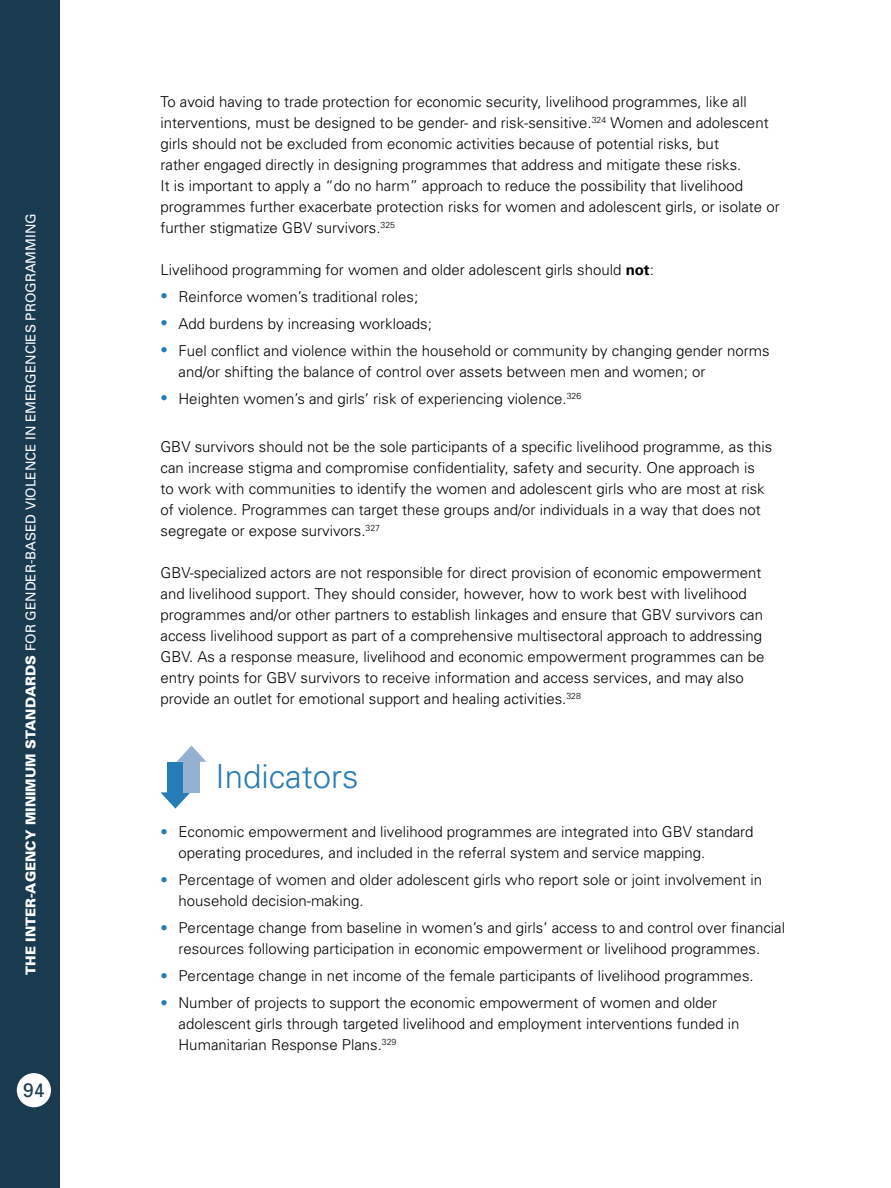
<style>
.page{position:relative;width:891px;height:1188px;background:#fff}
.page>*{position:absolute;margin:0;border:0;box-sizing:border-box;transform-origin:0 0}
.t1{font:300 33px "Univers";color:#267cb4}
.t2{font:19.5px "Univers";color:#1a3b4f}
.t3{font:300 15px/21px "Univers";color:#000}
.t4{font:13.5px "Univers";color:#fff}
.s1{font-weight:900}
.s2{font-weight:700}
.s3{font-weight:700;font-size:21px;color:#267cb4}
</style>
<div class="page">
<div style="left:0;top:0;width:60px;height:1188px;background:#1a3b4f"></div>
<div style="left:17px;top:1073px;width:34px;height:34px;background:#fff;border-radius:50%"></div>
<svg style="left:177px;top:746px;width:29px;height:16px"></svg>
<div style="left:167px;top:762px;width:16px;height:35px;background:#267cb4"></div>
<svg style="left:161px;top:792px;width:29px;height:17px"></svg>
<div style="left:183px;top:757px;width:16px;height:35px;background:#94b0d3"></div>
<p class="t4" style="left:22px;top:975px;width:763px;rotate:-90deg"><span class="s1">THE INTER-AGENCY MINIMUM STANDARDS</span> FOR GENDER-BASED VIOLENCE IN EMERGENCIES PROGRAMMING</p>
<h2 class="t2" style="left:23px;top:1078px;width:23px">94</h2>
<p class="t3" style="left:160px;top:90px;width:621px">To avoid having to trade protection for economic security, livelihood programmes, like all interventions, must be designed to be gender- and risk-sensitive.<sup>324</sup> Women and adolescent girls should not be excluded from economic activities because of potential risks, but<br>rather engaged directly in designing programmes that address and mitigate these risks.<br>It is important to apply a “do no harm” approach to reduce the possibility that livelihood programmes further exacerbate protection risks for women and adolescent girls, or isolate or further stigmatize GBV survivors.<sup>325</sup></p>
<p class="t3" style="left:161px;top:258px;width:495px">Livelihood programming for women and older adolescent girls should <span class="s2">not</span>:</p>
<p class="t3" style="left:160px;top:285px;width:259px"><span class="s3">•</span> Reinforce women’s traditional roles;</p>
<p class="t3" style="left:160px;top:312px;width:273px"><span class="s3">•</span> Add burdens by increasing workloads;</p>
<p class="t3" style="left:178px;top:339px;width:593px;text-indent:-18px"><span class="s3">•</span> Fuel conflict and violence within the household or community by changing gender norms and/or shifting the balance of control over assets between men and women; or</p>
<p class="t3" style="left:160px;top:387px;width:422px"><span class="s3">•</span> Heighten women’s and girls’ risk of experiencing violence.<sup>326</sup></p>
<p class="t3" style="left:160px;top:435px;width:613px">GBV survivors should not be the sole participants of a specific livelihood programme, as this can increase stigma and compromise confidentiality, safety and security. One approach is<br>to work with communities to identify the women and adolescent girls who are most at risk of violence. Programmes can target these groups and/or individuals in a way that does not segregate or expose survivors.<sup>327</sup></p>
<p class="t3" style="left:161px;top:561px;width:605px">GBV-specialized actors are not responsible for direct provision of economic empowerment and livelihood support. They should consider, however, how to work best with livelihood programmes and/or other partners to establish linkages and ensure that GBV survivors can access livelihood support as part of a comprehensive multisectoral approach to addressing GBV. As a response measure, livelihood and economic empowerment programmes can be entry points for GBV survivors to receive information and access services, and may also provide an outlet for emotional support and healing activities.<sup>328</sup></p>
<h1 class="t1" style="left:216px;top:756px;width:145px">Indicators</h1>
<p class="t3" style="left:178px;top:821px;width:577px;text-indent:-18px"><span class="s3">•</span> Economic empowerment and livelihood programmes are integrated into GBV standard operating procedures, and included in the referral system and service mapping.</p>
<p class="t3" style="left:178px;top:869px;width:585px;text-indent:-18px"><span class="s3">•</span> Percentage of women and older adolescent girls who report sole or joint involvement in household decision-making.</p>
<p class="t3" style="left:160px;top:917px;width:626px;text-align:center"><span class="s3">•</span> Percentage change from baseline in women’s and girls’ access to and control over financial resources following participation in economic empowerment or livelihood programmes.</p>
<p class="t3" style="left:160px;top:965px;width:595px"><span class="s3">•</span> Percentage change in net income of the female participants of livelihood programmes.</p>
<p class="t3" style="left:178px;top:992px;width:563px;text-indent:-18px"><span class="s3">•</span> Number of projects to support the economic empowerment of women and older adolescent girls through targeted livelihood and employment interventions funded in<br>Humanitarian Response Plans.<sup>329</sup></p>
</div>
